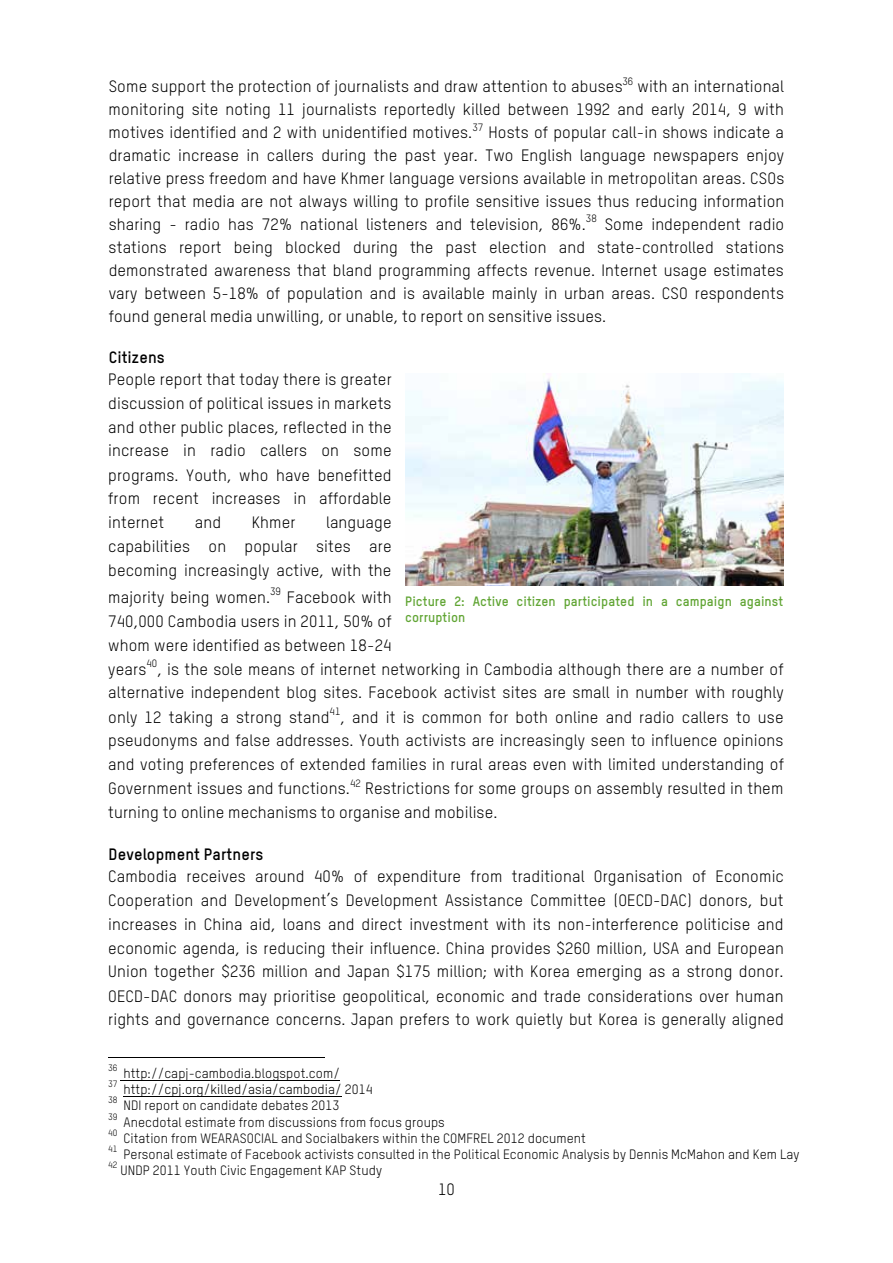
<style>
.page{position:relative;width:893px;height:1263px;background:#fff}
.page>*{position:absolute;margin:0;border:0;box-sizing:border-box;transform-origin:0 0}
.t1{font:16.2px/23.9px "Oxfam TSTARPRO";letter-spacing:.01em;color:#000;text-align:justify}
.t2{font:700 16.2px "Oxfam TSTARPRO";letter-spacing:.01em;color:#000}
.t3{font:13.35px "Oxfam TSTARPRO";letter-spacing:.005em;color:#000}
.t4{font:700 13.35px/15.9px "Oxfam TSTARPRO";letter-spacing:.005em;color:#61a534}
.t5{font:10.5px "Oxfam TSTARPRO";color:#000}
.t6{font:9px "Oxfam TSTARPRO";letter-spacing:.005em;color:#000}
</style>
<div class="page">
<hr style="left:108px;top:1057px;width:216px;height:1px;background:#000">
<hr style="left:120px;top:1080px;width:220px;height:1px;background:#000">
<hr style="left:123px;top:1096px;width:219px;height:1px;background:#000">
<img style="left:405px;top:374px;width:378px;height:212px">
<p class="t1" style="left:109px;top:75px;width:515px">Some support the protection of journalists and draw attention to abuses</p>
<p class="t5" style="left:622px;top:75px;width:12px">36</p>
<p class="t1" style="left:109px;top:75px;width:677px;line-height:22.8px;text-indent:529px">with an international monitoring site noting 11 journalists reportedly killed between 1992 and early 2014, 9 with motives identified and 2 with unidentified motives.</p>
<p class="t5" style="left:473px;top:121px;width:12px">37</p>
<p class="t1" style="left:109px;top:121px;width:677px;line-height:23px;text-indent:380px">Hosts of popular call-in shows indicate a dramatic increase in callers during the past year. Two English language newspapers enjoy relative press freedom and have Khmer language versions available in metropolitan areas. CSOs report that media are not always willing to profile sensitive issues thus reducing information sharing - radio has 72% national listeners and television, 86%.</p>
<p class="t5" style="left:586px;top:212px;width:12px">38</p>
<p class="t1" style="left:109px;top:213px;width:677px;line-height:23px;text-indent:496px">Some independent radio stations report being blocked during the past election and state-controlled stations demonstrated awareness that bland programming affects revenue. Internet usage estimates vary between 5-18% of population and is available mainly in urban areas. CSO respondents found general media unwilling, or unable, to report on sensitive issues.</p>
<p class="t2" style="left:109px;top:347px;width:58px">Citizens</p>
<p class="t1" style="left:108px;top:367px;width:285px">People report that today there is greater discussion of political issues in markets and other public places, reflected in the increase in radio callers on some programs. Youth, who have benefitted from recent increases in affordable internet</p>
<p class="t1" style="left:108px;top:510px;width:285px;text-indent:218px">language capabilities on popular sites are becoming increasingly active, with the</p>
<p class="t1" style="left:108px;top:585px;width:163px">majority being women.</p>
<p class="t5" style="left:270px;top:585px;width:12px">39</p>
<p class="t1" style="left:195px;top:510px;width:28px">and</p>
<p class="t1" style="left:252px;top:510px;width:45px">Khmer</p>
<p class="t1" style="left:108px;top:585px;width:285px;text-indent:179px">Facebook with 740,000 Cambodia users in 2011, 50% of whom were identified as between 18-24 years</p>
<p class="t4" style="left:405px;top:593px;width:380px">Picture 2: Active citizen participated in a campaign against corruption</p>
<p class="t5" style="left:146px;top:657px;width:12px">40</p>
<p class="t1" style="left:108px;top:657px;width:677px;text-indent:49px">, is the sole means of internet networking in Cambodia although there are a number of alternative independent blog sites. Facebook activist sites are small in number with roughly only 12 taking a strong stand</p>
<p class="t5" style="left:330px;top:705px;width:12px">41</p>
<p class="t1" style="left:108px;top:705px;width:677px;text-indent:232px">, and it is common for both online and radio callers to use pseudonyms and false addresses. Youth activists are increasingly seen to influence opinions and voting preferences of extended families in rural areas even with limited understanding of Government issues and functions.</p>
<p class="t5" style="left:350px;top:776px;width:12px">42</p>
<p class="t1" style="left:108px;top:776px;width:677px;text-indent:257px">Restrictions for some groups on assembly resulted in them turning to online mechanisms to organise and mobilise.</p>
<p class="t2" style="left:109px;top:844px;width:156px">Development Partners</p>
<p class="t1" style="left:108px;top:864px;width:677px">Cambodia receives around 40% of expenditure from traditional Organisation of Economic Cooperation and Development’s Development Assistance Committee (OECD-DAC) donors, but increases in China aid, loans and direct investment with its non-interference politicise and economic agenda, is reducing their influence. China provides $260 million, USA and European Union together $236 million and Japan $175 million; with Korea emerging as a strong donor.<br>OECD-DAC donors may prioritise geopolitical, economic and trade considerations over human rights and governance concerns. Japan prefers to work quietly but Korea is generally aligned</p>
<p class="t6" style="left:108px;top:1062px;width:11px">36</p>
<p class="t3" style="left:123px;top:1065px;width:218px">http://capj-cambodia.blogspot.com/</p>
<p class="t6" style="left:108px;top:1078px;width:11px">37</p>
<p class="t3" style="left:123px;top:1081px;width:251px">http://cpj.org/killed/asia/cambodia/ 2014</p>
<p class="t6" style="left:108px;top:1095px;width:11px">38</p>
<p class="t3" style="left:123px;top:1097px;width:217px">NDI report on candidate debates 2013</p>
<p class="t6" style="left:108px;top:1111px;width:11px">39</p>
<p class="t3" style="left:123px;top:1114px;width:323px">Anecdotal estimate from discussions from focus groups</p>
<p class="t6" style="left:108px;top:1127px;width:11px">40</p>
<p class="t3" style="left:123px;top:1130px;width:464px">Citation from WEARASOCIAL and Socialbakers within the COMFREL 2012 document</p>
<p class="t6" style="left:108px;top:1143px;width:11px">41</p>
<p class="t3" style="left:123px;top:1146px;width:678px">Personal estimate of Facebook activists consulted in the Political Economic Analysis by Dennis McMahon and Kem Lay</p>
<p class="t6" style="left:108px;top:1159px;width:11px">42</p>
<p class="t3" style="left:120px;top:1162px;width:263px">UNDP 2011 Youth Civic Engagement KAP Study</p>
<p class="t1" style="left:438px;top:1177px;width:18px">10</p>
</div>
